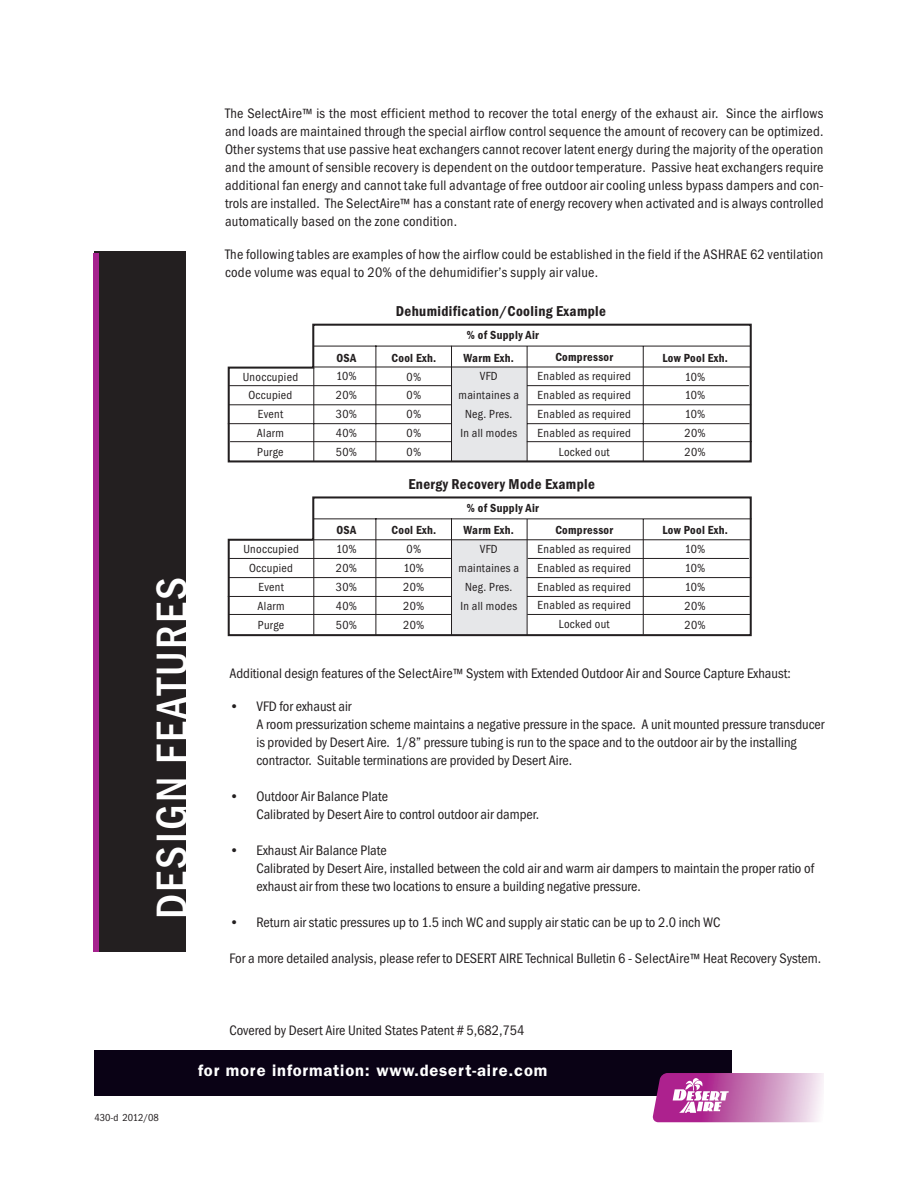
<style>
.page{position:relative;width:918px;height:1188px;background:#fff}
.page>*{position:absolute;margin:0;border:0;box-sizing:border-box;transform-origin:0 0}
.t1{font:500 condensed 45px "Franklin Gothic Itc T";letter-spacing:.055em;color:#fff}
.t2{font:600 16.5px "Franklin Gothic";letter-spacing:.05em;color:#fff}
.t3{font:600 condensed 14.85px "Franklin Gothic Itc T";letter-spacing:.025em;color:#231f20}
.t4{font:condensed 14.25px/18px "Franklin Gothic Itc T";color:#231f20}
.t5{font:condensed 12.15px/18.9px "Franklin Gothic Itc T";letter-spacing:.025em;color:#231f20;text-align:center}
.t6{font:600 condensed 12.15px "Franklin Gothic Itc T";letter-spacing:.025em;color:#231f20}
.t7{font:condensed 10.5px "Franklin Gothic Itc T";color:#231f20}
</style>
<div class="page">
<div style="left:94px;top:251px;width:91px;height:702px;background:#231f20"></div>
<div style="left:94px;top:253px;width:5px;height:704px;background:#a6228e"></div>
<div style="left:85px;top:952px;width:105px;height:19px;background:#fff"></div>
<svg style="left:228px;top:323px;width:524px;height:140px"></svg>
<hr style="left:313px;top:366px;width:437px;height:1px;background:#231f20">
<hr style="left:527px;top:385px;width:222px;height:1px;background:#231f20">
<hr style="left:229px;top:385px;width:222px;height:1px;background:#231f20">
<hr style="left:527px;top:404px;width:224px;height:1px;background:#231f20">
<hr style="left:229px;top:404px;width:222px;height:1px;background:#231f20">
<hr style="left:527px;top:423px;width:223px;height:1px;background:#231f20">
<hr style="left:228px;top:423px;width:223px;height:1px;background:#231f20">
<hr style="left:313px;top:368px;width:1px;height:94px;background:#231f20">
<hr style="left:376px;top:345px;width:1px;height:116px;background:#231f20">
<hr style="left:451px;top:346px;width:1px;height:115px;background:#231f20">
<hr style="left:527px;top:347px;width:1px;height:114px;background:#231f20">
<hr style="left:643px;top:346px;width:1px;height:116px;background:#231f20">
<hr style="left:313px;top:346px;width:438px;height:1px;background:#231f20">
<svg style="left:228px;top:496px;width:524px;height:141px"></svg>
<hr style="left:313px;top:539px;width:437px;height:1px;background:#231f20">
<hr style="left:528px;top:558px;width:221px;height:1px;background:#231f20">
<hr style="left:229px;top:558px;width:222px;height:1px;background:#231f20">
<hr style="left:527px;top:577px;width:224px;height:1px;background:#231f20">
<hr style="left:229px;top:577px;width:222px;height:1px;background:#231f20">
<hr style="left:527px;top:596px;width:223px;height:1px;background:#231f20">
<hr style="left:228px;top:596px;width:223px;height:1px;background:#231f20">
<hr style="left:313px;top:541px;width:1px;height:94px;background:#231f20">
<hr style="left:376px;top:518px;width:1px;height:117px;background:#231f20">
<hr style="left:451px;top:519px;width:1px;height:117px;background:#231f20">
<hr style="left:527px;top:519px;width:1px;height:117px;background:#231f20">
<hr style="left:643px;top:519px;width:1px;height:116px;background:#231f20">
<hr style="left:313px;top:519px;width:439px;height:1px;background:#231f20">
<hr style="left:527px;top:441px;width:225px;height:1px;background:#231f20">
<hr style="left:230px;top:441px;width:222px;height:1px;background:#231f20">
<hr style="left:528px;top:614px;width:222px;height:1px;background:#231f20">
<hr style="left:228px;top:614px;width:223px;height:1px;background:#231f20">
<div style="left:94px;top:1050px;width:638px;height:46px;background:#0a0215"></div>
<svg style="left:652px;top:1073px;width:172px;height:49px;background:#c981b9"></svg>
<h1 class="t1" style="left:156px;top:919px;width:344px;rotate:-90deg">DESIGN FEATURES</h1>
<p class="t4" style="left:225px;top:105px;width:600px;text-align:justify">The SelectAire™ is the most efficient method to recover the total energy of the exhaust air. Since the airflows and loads are maintained through the special airflow control sequence the amount of recovery can be optimized.<br>Other systems that use passive heat exchangers cannot recover latent energy during the majority of the operation and the amount of sensible recovery is dependent on the outdoor temperature. Passive heat exchangers require additional fan energy and cannot take full advantage of free outdoor air cooling unless bypass dampers and con&shy;trols are installed. The SelectAire™ has a constant rate of energy recovery when activated and is always controlled automatically based on the zone condition.</p>
<p class="t4" style="left:225px;top:246px;width:600px">The following tables are examples of how the airflow could be established in the field if the ASHRAE 62 ventilation code volume was equal to 20% of the dehumidifier’s supply air value.</p>
<p class="t3" style="left:396px;top:306px;width:212px">Dehumidification/Cooling Example</p>
<p class="t5" style="left:243px;top:368px;width:57px">Unoccupied<br>Occupied<br>Event<br>Alarm<br>Purge</p>
<p class="t5" style="left:243px;top:541px;width:57px">Unoccupied<br>Occupied<br>Event<br>Alarm<br>Purge</p>
<p class="t6" style="left:337px;top:353px;width:21px">OSA</p>
<p class="t5" style="left:336px;top:368px;width:23px;text-align:justify">10% 20% 30% 40% 50%</p>
<p class="t6" style="left:337px;top:526px;width:21px">OSA</p>
<p class="t5" style="left:336px;top:541px;width:23px;text-align:justify">10% 20% 30% 40% 50%</p>
<p class="t6" style="left:392px;top:353px;width:46px">Cool Exh.</p>
<p class="t5" style="left:406px;top:368px;width:16px;text-align:justify">0% 0% 0% 0% 0%</p>
<p class="t6" style="left:467px;top:331px;width:74px">% of Supply Air</p>
<p class="t6" style="left:464px;top:353px;width:52px">Warm Exh.</p>
<p class="t5" style="left:459px;top:368px;width:62px">VFD maintaines a<br>Neg. Pres.<br>In all modes</p>
<p class="t6" style="left:555px;top:353px;width:59px">Compressor</p>
<p class="t5" style="left:538px;top:368px;width:95px">Enabled as required<br>Enabled as required<br>Enabled as required<br>Enabled as required<br>Locked out</p>
<p class="t3" style="left:408px;top:479px;width:188px">Energy Recovery Mode Example</p>
<p class="t6" style="left:392px;top:526px;width:46px">Cool Exh.</p>
<p class="t5" style="left:403px;top:541px;width:23px;text-align:left">0%<br>10%<br>20%<br>20%<br>20%</p>
<p class="t6" style="left:467px;top:504px;width:74px">% of Supply Air</p>
<p class="t6" style="left:464px;top:526px;width:52px">Warm Exh.</p>
<p class="t5" style="left:459px;top:541px;width:62px">VFD maintaines a<br>Neg. Pres.<br>In all modes</p>
<p class="t6" style="left:555px;top:525px;width:59px">Compressor</p>
<p class="t5" style="left:538px;top:540px;width:95px">Enabled as required<br>Enabled as required<br>Enabled as required<br>Enabled as required<br>Locked out</p>
<p class="t6" style="left:662px;top:353px;width:67px">Low Pool Exh.</p>
<p class="t5" style="left:685px;top:368px;width:23px;text-align:justify">10% 10% 10% 20% 20%</p>
<p class="t6" style="left:662px;top:526px;width:67px">Low Pool Exh.</p>
<p class="t5" style="left:685px;top:541px;width:23px;text-align:justify">10% 10% 10% 20% 20%</p>
<p class="t4" style="left:230px;top:666px;width:563px">Additional design features of the SelectAire™ System with Extended Outdoor Air and Source Capture Exhaust:</p>
<p class="t4" style="left:257px;top:699px;width:570px;text-indent:-27px">• VFD for exhaust air<br>A room pressurization scheme maintains a negative pressure in the space. A unit mounted pressure transducer is provided by Desert Aire. 1/8” pressure tubing is run to the space and to the outdoor air by the installing contractor. Suitable terminations are provided by Desert Aire.</p>
<p class="t4" style="left:257px;top:789px;width:284px;text-indent:-27px">• Outdoor Air Balance Plate<br>Calibrated by Desert Aire to control outdoor air damper.</p>
<p class="t4" style="left:257px;top:843px;width:559px;text-indent:-27px">• Exhaust Air Balance Plate<br>Calibrated by Desert Aire, installed between the cold air and warm air dampers to maintain the proper ratio of exhaust air from these two locations to ensure a building negative pressure.</p>
<p class="t4" style="left:230px;top:915px;width:492px">• Return air static pressures up to 1.5 inch WC and supply air static can be up to 2.0 inch WC</p>
<p class="t4" style="left:230px;top:951px;width:593px">For a more detailed analysis, please refer to DESERT AIRE Technical Bulletin 6 - SelectAire™ Heat Recovery System.</p>
<p class="t7" style="left:94px;top:1114px;width:66px">430-d 2012/08</p>
<p class="t4" style="left:230px;top:1023px;width:296px">Covered by Desert Aire United States Patent # 5,682,754</p>
<p class="t2" style="left:198px;top:1065px;width:351px">for more information: www.desert-aire.com</p>
</div>
